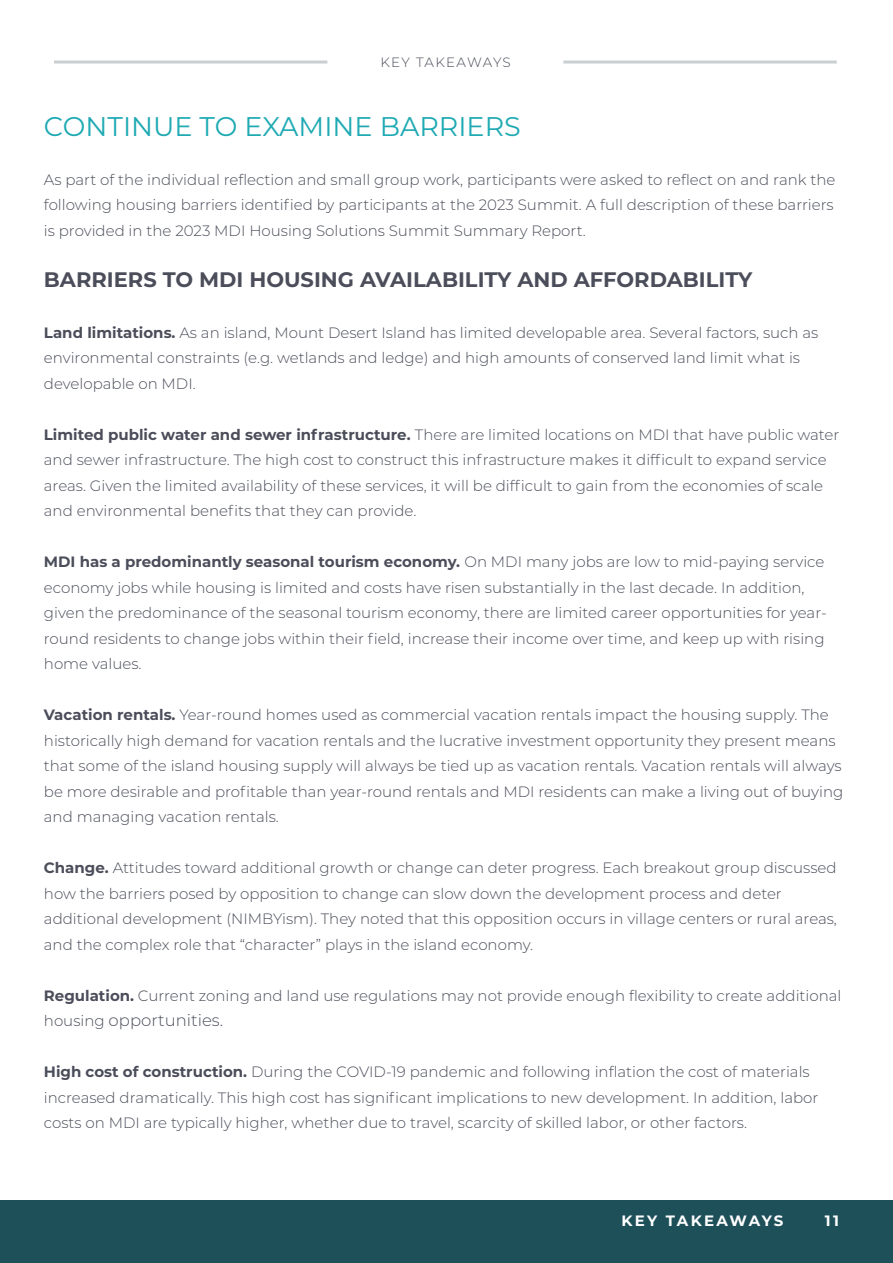
<style>
.page{position:relative;width:893px;height:1263px;background:#fff}
.page>*{position:absolute;margin:0;border:0;box-sizing:border-box;transform-origin:0 0}
.Subheading_01{font:27px "Montserrat";color:#1ea9b3}
.Body_01_-_Align_Left{font:700 21px "Montserrat";color:#4b4e5a}
.Body_01_-_Align_Left-2{font:300 16.5px "Montserrat";color:#4b4e5a}
.Body_01_-_Align_Left-3{font:300 15px/25.5px "Montserrat";color:#4b4e5a}
.Body_02_-_Align_Right{font:700 15px "Montserrat";letter-spacing:.145em;color:#fff}
.Subheading_01-2{font:300 13.5px "Montserrat";letter-spacing:.09em;color:#4b4e5a}
.s1{font-weight:700}
.s2{font-size:15px}
</style>
<div class="page">
<div style="left:0;top:1200px;width:893px;height:63px;background:#1e505a"></div>
<hr style="left:54px;top:61px;width:273px;height:3px;background:#cacfd1">
<hr style="left:563px;top:61px;width:274px;height:3px;background:#cacfd1">
<p class="Subheading_01-2" style="left:380px;top:53px;width:132px">KEY TAKEAWAYS</p>
<p class="Subheading_01" style="left:44px;top:108px;width:478px">CONTINUE TO EXAMINE BARRIERS</p>
<p class="Body_01_-_Align_Left-3" style="left:44px;top:166px;width:793px;text-align:justify">As part of the individual reflection and small group work, participants were asked to reflect on and rank the following housing barriers identified by participants at the 2023 Summit. A full description of these barriers is provided in the 2023 MDI Housing Solutions Summit Summary Report.</p>
<p class="Body_01_-_Align_Left" style="left:44px;top:264px;width:710px">BARRIERS TO MDI HOUSING AVAILABILITY AND AFFORDABILITY</p>
<p class="Body_01_-_Align_Left-3" style="left:44px;top:319px;width:776px"><span class="s1">Land limitations.</span> As an island, Mount Desert Island has limited developable area. Several factors, such as environmental constraints (e.g. wetlands and ledge) and high amounts of conserved land limit what is developable on MDI.</p>
<p class="Body_01_-_Align_Left-3" style="left:44px;top:421px;width:797px"><span class="s1">Limited public water and sewer infrastructure.</span> There are limited locations on MDI that have public water and sewer infrastructure. The high cost to construct this infrastructure makes it difficult to expand service areas. Given the limited availability of these services, it will be difficult to gain from the economies of scale and environmental benefits that they can provide.</p>
<p class="Body_01_-_Align_Left-3" style="left:44px;top:549px;width:784px"><span class="s1">MDI has a predominantly seasonal tourism economy.</span> On MDI many jobs are low to mid-paying service economy jobs while housing is limited and costs have risen substantially in the last decade. In addition, given the predominance of the seasonal tourism economy, there are limited career opportunities for year&shy;round residents to change jobs within their field, increase their income over time, and keep up with rising home values.</p>
<p class="Body_01_-_Align_Left-3" style="left:44px;top:702px;width:801px"><span class="s1">Vacation rentals.</span> Year-round homes used as commercial vacation rentals impact the housing supply. The historically high demand for vacation rentals and the lucrative investment opportunity they present means that some of the island housing supply will always be tied up as vacation rentals. Vacation rentals will always be more desirable and profitable than year-round rentals and MDI residents can make a living out of buying and managing vacation rentals.</p>
<p class="Body_01_-_Align_Left-3" style="left:44px;top:855px;width:795px"><span class="s1">Change.</span> Attitudes toward additional growth or change can deter progress. Each breakout group discussed how the barriers posed by opposition to change can slow down the development process and deter additional development (NIMBYism). They noted that this opposition occurs in village centers or rural areas, and the complex role that “character” plays in the island economy.</p>
<p class="Body_01_-_Align_Left-3" style="left:44px;top:982px;width:799px"><span class="s1">Regulation.</span> Current zoning and land use regulations may not provide enough flexibility to create additional</p>
<p class="Body_01_-_Align_Left-2" style="left:44px;top:1009px;width:181px"><span class="s2">housing</span> opportunities.</p>
<p class="Body_01_-_Align_Left-3" style="left:44px;top:1059px;width:776px"><span class="s1">High cost of construction.</span> During the COVID-19 pandemic and following inflation the cost of materials increased dramatically. This high cost has significant implications to new development. In addition, labor costs on MDI are typically higher, whether due to travel, scarcity of skilled labor, or other factors.</p>
<p class="Body_02_-_Align_Right" style="left:621px;top:1210px;width:163px">KEY TAKEAWAYS</p>
<p class="Body_02_-_Align_Right" style="left:825px;top:1210px;width:16px">11</p>
</div>
